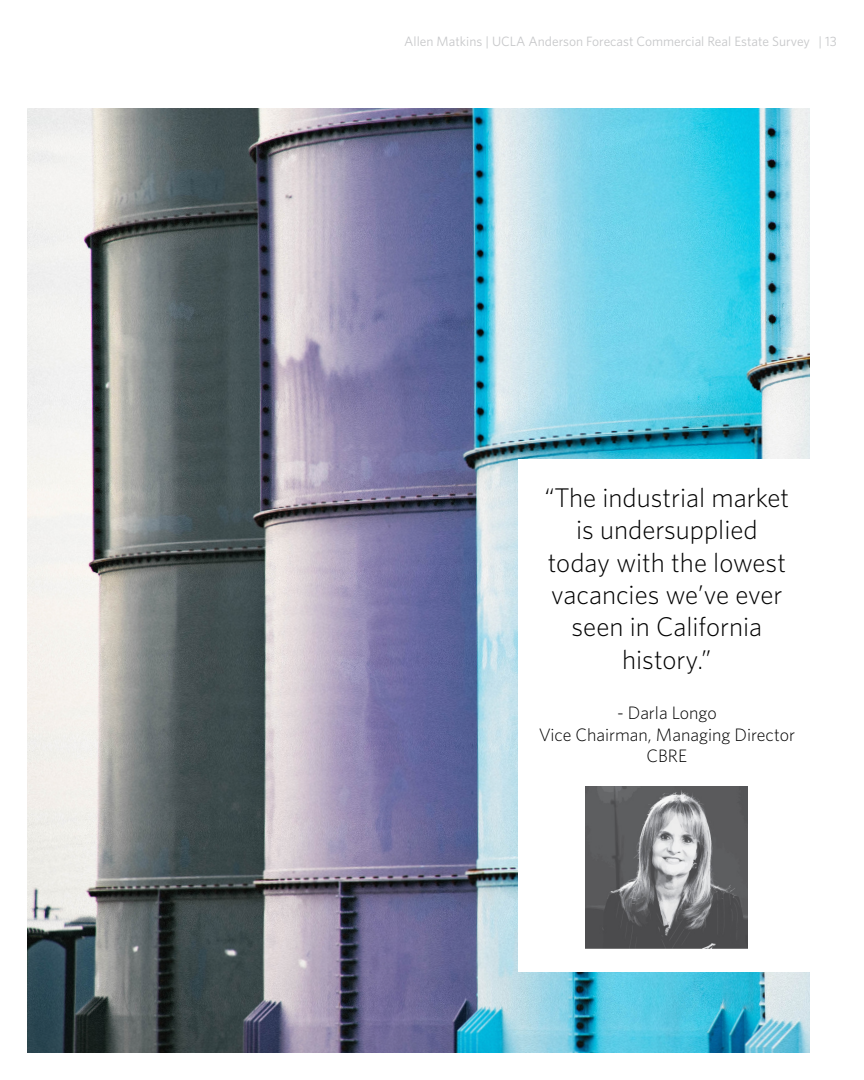
<style>
.page{position:relative;width:864px;height:1080px;background:#fff}
.page>*{position:absolute;margin:0;border:0;box-sizing:border-box;transform-origin:0 0}
.t1{font:300 27px/32.4px "Whitney";color:#000;text-align:center}
.t2{font:300 18px "Whitney";color:#000}
.t3{font:13.5px "Whitney";color:#c7c8ca}
</style>
<div class="page">
<img style="left:27px;top:108px;width:783px;height:945px">
<div style="left:518px;top:459px;width:297px;height:513px;background:#fff"></div>
<img style="left:586px;top:786px;width:162px;height:162px">
<p class="t3" style="left:404px;top:32px;width:434px">Allen Matkins | UCLA Anderson Forecast Commercial Real Estate Survey | 13</p>
<p class="t1" style="left:544px;top:480px;width:247px">“The industrial market is undersupplied today with the lowest vacancies we’ve ever seen in California history.”</p>
<p class="t2" style="left:617px;top:701px;width:101px">- Darla Longo</p>
<p class="t2" style="left:539px;top:722px;width:258px">Vice Chairman, Managing Director</p>
<p class="t2" style="left:647px;top:744px;width:42px">CBRE</p>
</div>
